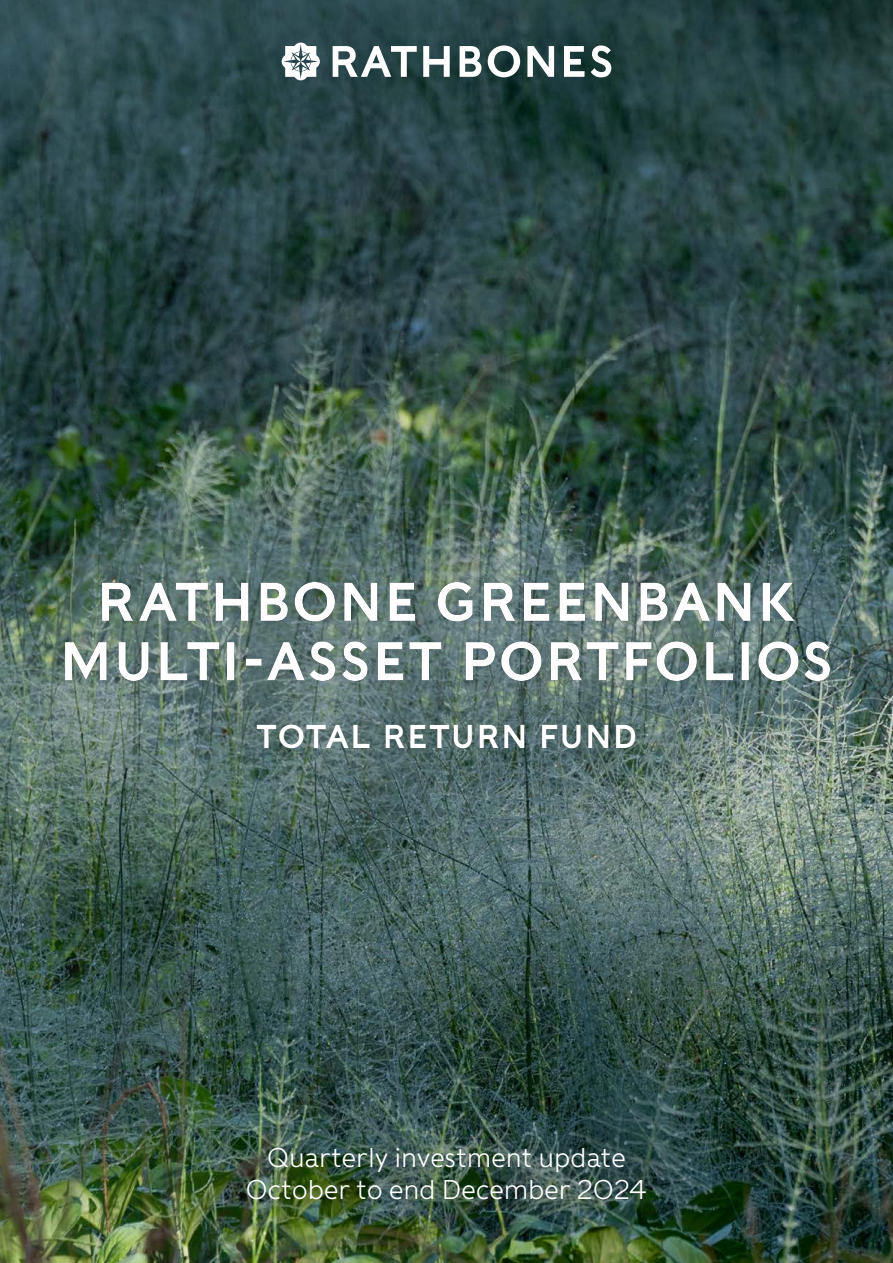
<style>
.page{position:relative;width:893px;height:1263px;background:#fff}
.page>*{position:absolute;margin:0;border:0;box-sizing:border-box;transform-origin:0 0}
.t1{font:54px/59.4px "Rathbones Sans";letter-spacing:.015em;color:#fff;text-align:center}
.t2{font:33px "Rathbones Sans";letter-spacing:.015em;color:#fff}
.t3{font:300 27px/32.4px "Rathbones Sans";letter-spacing:-.01em;color:#fff;text-align:center}
</style>
<div class="page">
<img style="left:0;top:0;width:893px;height:1263px">
<div style="left:0;top:420px;width:893px;height:449px;background:#fff;opacity:.75"></div>
<div style="left:0;top:568px;width:893px;height:365px;background:#fff;opacity:.75"></div>
<div style="left:204px;top:1103px;width:485px;height:142px;background:#231f20;opacity:.2"></div>
<svg style="left:333px;top:46px;width:84px;height:31px"></svg>
<svg style="left:423px;top:46px;width:27px;height:31px"></svg>
<svg style="left:460px;top:46px;width:22px;height:31px"></svg>
<svg style="left:488px;top:45px;width:32px;height:32px"></svg>
<svg style="left:527px;top:46px;width:27px;height:31px"></svg>
<svg style="left:564px;top:46px;width:20px;height:31px"></svg>
<svg style="left:591px;top:45px;width:20px;height:32px"></svg>
<svg style="left:282px;top:43px;width:39px;height:37px"></svg>
<h1 class="t1" style="left:59px;top:571px;width:776px">RATHBONE GREENBANK<br>MULTI-ASSET PORTFOLIOS</h1>
<p class="t2" style="left:256px;top:715px;width:383px">TOTAL RETURN FUND</p>
<p class="t3" style="left:246px;top:1141px;width:403px">Quarterly investment update<br>October to end December 2024</p>
</div>
